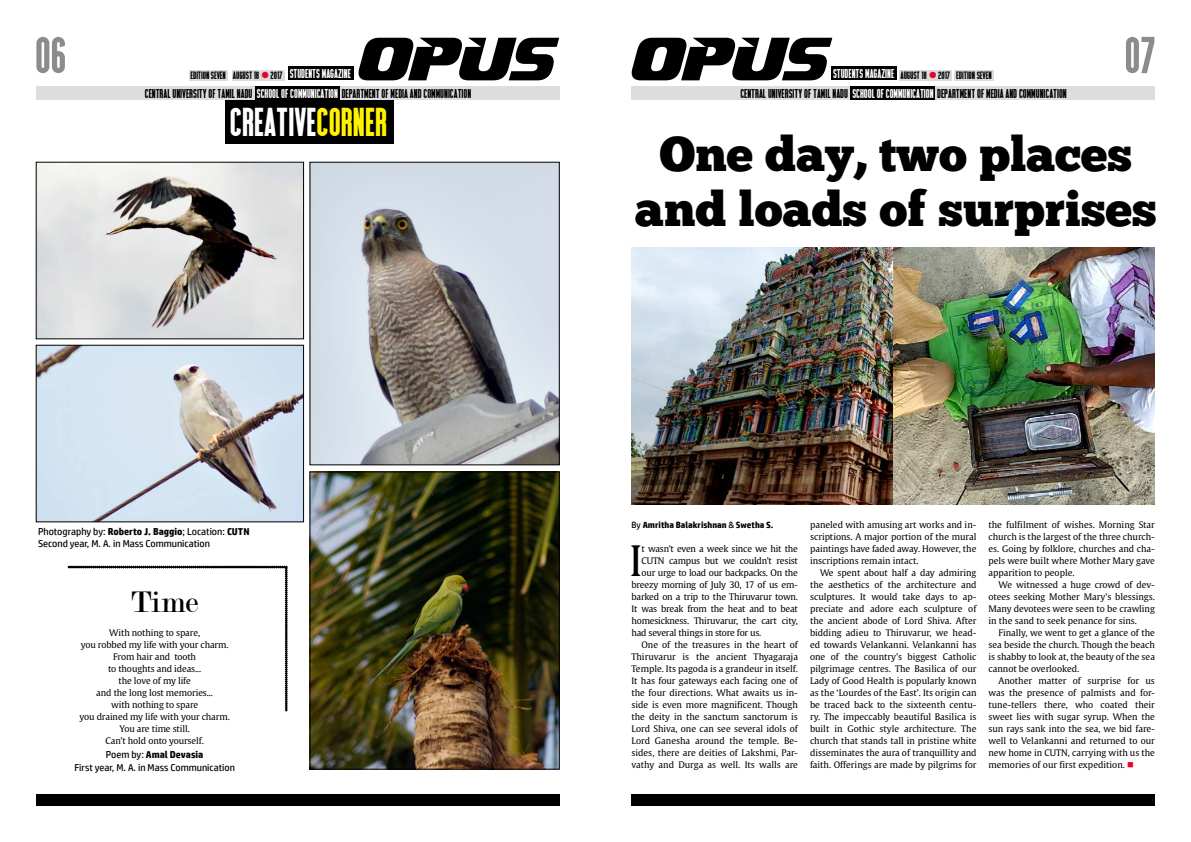
<style>
.page{position:relative;width:1191px;height:842px;background:#fff}
.page>*{position:absolute;margin:0;border:0;box-sizing:border-box;transform-origin:0 0}
.t1{font:61px "Infinite Justice";color:#000}
.t2{font:53px "Bold Testament";color:#8a8c8e}
.t3{font:48.6px/54.6px "Chunk Five";color:#000;text-align:center}
.t4{font:41.7px "Gulliver";color:#000}
.t5{font:41.3px "Bold Testament";color:#fff}
.t6{font:32px "Modern";color:#000}
.t7{font:13.2px "Bold Testament";color:#000}
.t8{font:13.2px "Bold Testament";color:#fff}
.t9{font:11px "Bold Testament";color:#000}
.t10{font:10px/12px "HP Simplified";color:#000}
.t11{font:9px/12px "Gulliver";letter-spacing:-.005em;color:#000;text-align:justify}
.t12{font:700 9px "HP Simplified";color:#000}
.s1{color:#fff}
.s2{color:#fff200}
.s3{color:#eb0029}
.s4{font-weight:700}
.s5{font-weight:400}
</style>
<div class="page">
<div style="left:255px;top:86px;width:86px;height:14px;background:#000"></div>
<div style="left:340px;top:86px;width:219px;height:14px;background:#dcddde"></div>
<div style="left:36px;top:86px;width:219px;height:14px;background:#dcddde"></div>
<div style="left:288px;top:67px;width:65px;height:13px;background:#000"></div>
<div style="left:225px;top:100px;width:169px;height:43px;background:#000"></div>
<div style="left:36px;top:794px;width:523px;height:12px;background:#000"></div>
<div style="left:850px;top:86px;width:86px;height:14px;background:#000"></div>
<div style="left:935px;top:86px;width:220px;height:14px;background:#dcddde"></div>
<div style="left:631px;top:86px;width:219px;height:14px;background:#dcddde"></div>
<div style="left:831px;top:67px;width:65px;height:13px;background:#000"></div>
<div style="left:631px;top:794px;width:524px;height:12px;background:#000"></div>
<img style="left:631px;top:247px;width:524px;height:257px">
<img style="left:38px;top:164px;width:264px;height:173px">
<img style="left:312px;top:474px;width:245px;height:293px">
<div style="left:310px;top:472px;width:249px;height:297px;border:1px solid #000"></div>
<img style="left:312px;top:164px;width:245px;height:299px">
<img style="left:38px;top:347px;width:264px;height:173px">
<svg style="left:68px;top:566px;width:219px;height:145px"></svg>
<div style="left:189px;top:70px;width:39px;height:10px;background:#dadbdc"></div>
<div style="left:954px;top:70px;width:40px;height:10px;background:#dadbdc"></div>
<div style="left:232px;top:70px;width:52px;height:10px;background:#dadbdc"></div>
<div style="left:899px;top:70px;width:52px;height:10px;background:#dadbdc"></div>
<h2 class="t2" style="left:36px;top:25px;width:33px">06</h2>
<h1 class="t1" style="left:627px;top:26px;width:198px">OPUS</h1>
<h3 class="t7" style="left:740px;top:86px;width:328px">CENTRAL UNIVERSITY OF TAMIL NADU <span class="s1">SCHOOL OF COMMUNICATION</span> DEPARTMENT OF MEDIA AND COMMUNICATION</h3>
<h2 class="t2" style="left:1126px;top:25px;width:33px">07</h2>
<h1 class="t1" style="left:354px;top:26px;width:198px">OPUS</h1>
<h3 class="t7" style="left:369px;top:86px;width:104px">ENT OF MEDIA AND COMMUNICATION</h3>
<h3 class="t8" style="left:290px;top:66px;width:56px">STUDENTS MAGAZINE</h3>
<h3 class="t5" style="left:231px;top:99px;width:157px">CREATIVE<span class="s2">CORNER</span></h3>
<h3 class="t8" style="left:833px;top:66px;width:56px">STUDENTS MAGAZINE</h3>
<p class="t9" style="left:191px;top:69px;width:94px">EDITION SEVEN AUGUST 18 <span class="s3">●</span> 2017</p>
<p class="t9" style="left:900px;top:69px;width:93px">AUGUST 18 <span class="s3">●</span> 2017 EDITION SEVEN</p>
<h3 class="t7" style="left:145px;top:86px;width:213px">CENTRAL UNIVERSITY OF TAMIL NADU <span class="s1">SCHOOL OF COMMUNICATION</span> DEPARTM</h3>
<h3 class="t3" style="left:635px;top:130px;width:523px">One day, two places and loads of surprises</h3>
<p class="t10" style="left:38px;top:525px;width:196px">Photography by: <span class="s4">Roberto J. Baggio</span>; Location: <span class="s4">CUTN<br></span>Second year, M. A. in Mass Communication</p>
<h3 class="t6" style="left:131px;top:586px;width:68px">Time</h3>
<p class="t11" style="left:80px;top:627px;width:152px;text-align:center">With nothing to spare,<br>you robbed my life with your charm.<br>From hair and tooth<br>to thoughts and ideas...<br>the love of my life<br>and the long lost memories...<br>with nothing to spare<br>you drained my life with your charm.<br>You are time still.<br>Can’t hold onto yourself.</p>
<p class="t10" style="left:74px;top:749px;width:162px;text-align:center">Poem by: <span class="s4">Amal Devasia<br></span>First year, M. A. in Mass Communication</p>
<p class="t12" style="left:631px;top:519px;width:144px"><span class="s5">By</span> Amritha Balakrishnan <span class="s5">&amp;</span> Swetha S.</p>
<h3 class="t4" style="left:629px;top:535px;width:14px">I</h3>
<p class="t11" style="left:641px;top:543px;width:158px">t wasn’t even a week since we hit the</p>
<p class="t11" style="left:641px;top:555px;width:158px">CUTN campus but we couldn’t resist</p>
<p class="t11" style="left:641px;top:567px;width:158px">our urge to load our backpacks. On the</p>
<p class="t11" style="left:631px;top:579px;width:168px">breezy morning of July 30, 17 of us em-</p>
<p class="t11" style="left:631px;top:591px;width:168px">barked on a trip to the Thiruvarur town.</p>
<p class="t11" style="left:631px;top:603px;width:168px">It was break from the heat and to beat</p>
<p class="t11" style="left:631px;top:615px;width:168px">homesickness. Thiruvarur, the cart city,</p>
<p class="t11" style="left:631px;top:627px;width:131px">had several things in store for us.</p>
<p class="t11" style="left:641px;top:639px;width:158px">One of the treasures in the heart of</p>
<p class="t11" style="left:631px;top:651px;width:168px">Thiruvarur is the ancient Thyagaraja</p>
<p class="t11" style="left:631px;top:663px;width:168px">Temple. Its pagoda is a grandeur in itself.</p>
<p class="t11" style="left:631px;top:675px;width:168px">It has four gateways each facing one of</p>
<p class="t11" style="left:631px;top:687px;width:168px">the four directions. What awaits us in-</p>
<p class="t11" style="left:631px;top:699px;width:168px">side is even more magnificent. Though</p>
<p class="t11" style="left:631px;top:711px;width:168px">the deity in the sanctum sanctorum is</p>
<p class="t11" style="left:631px;top:723px;width:168px">Lord Shiva, one can see several idols of</p>
<p class="t11" style="left:631px;top:735px;width:168px">Lord Ganesha around the temple. Be-</p>
<p class="t11" style="left:631px;top:747px;width:168px">sides, there are deities of Lakshmi, Par-</p>
<p class="t11" style="left:631px;top:759px;width:168px">vathy and Durga as well. Its walls are</p>
<p class="t11" style="left:810px;top:519px;width:168px">paneled with amusing art works and in&shy;scriptions. A major portion of the mural paintings have faded away. However, the inscriptions remain intact.</p>
<p class="t11" style="left:810px;top:567px;width:168px;text-indent:10px">We spent about half a day admiring the aesthetics of the architecture and sculptures. It would take days to ap&shy;preciate and adore each sculpture of the ancient abode of Lord Shiva. After bidding adieu to Thiruvarur, we head&shy;ed towards Velankanni. Velankanni has one of the country’s biggest Catholic pilgrimage centres. The Basilica of our Lady of Good Health is popularly known as the ‘Lourdes of the East’. Its origin can be traced back to the sixteenth centu&shy;ry. The impeccably beautiful Basilica is built in Gothic style architecture. The church that stands tall in pristine white disseminates the aura of tranquillity and faith. Offerings are made by pilgrims for</p>
<p class="t11" style="left:988px;top:519px;width:168px">the fulfilment of wishes. Morning Star church is the largest of the three church&shy;es. Going by folklore, churches and cha&shy;pels were built where Mother Mary gave apparition to people.</p>
<p class="t11" style="left:988px;top:579px;width:168px;text-indent:10px">We witnessed a huge crowd of dev&shy;otees seeking Mother Mary’s blessings.<br>Many devotees were seen to be crawling in the sand to seek penance for sins.</p>
<p class="t11" style="left:988px;top:627px;width:168px;text-indent:10px">Finally, we went to get a glance of the sea beside the church. Though the beach is shabby to look at, the beauty of the sea cannot be overlooked.</p>
<p class="t11" style="left:988px;top:675px;width:168px;text-indent:10px">Another matter of surprise for us was the presence of palmists and for&shy;tune-tellers there, who coated their sweet lies with sugar syrup. When the sun rays sank into the sea, we bid fare&shy;well to Velankanni and returned to our new home in CUTN, carrying with us the memories of our first expedition. <span class="s3">■</span></p>
</div>
